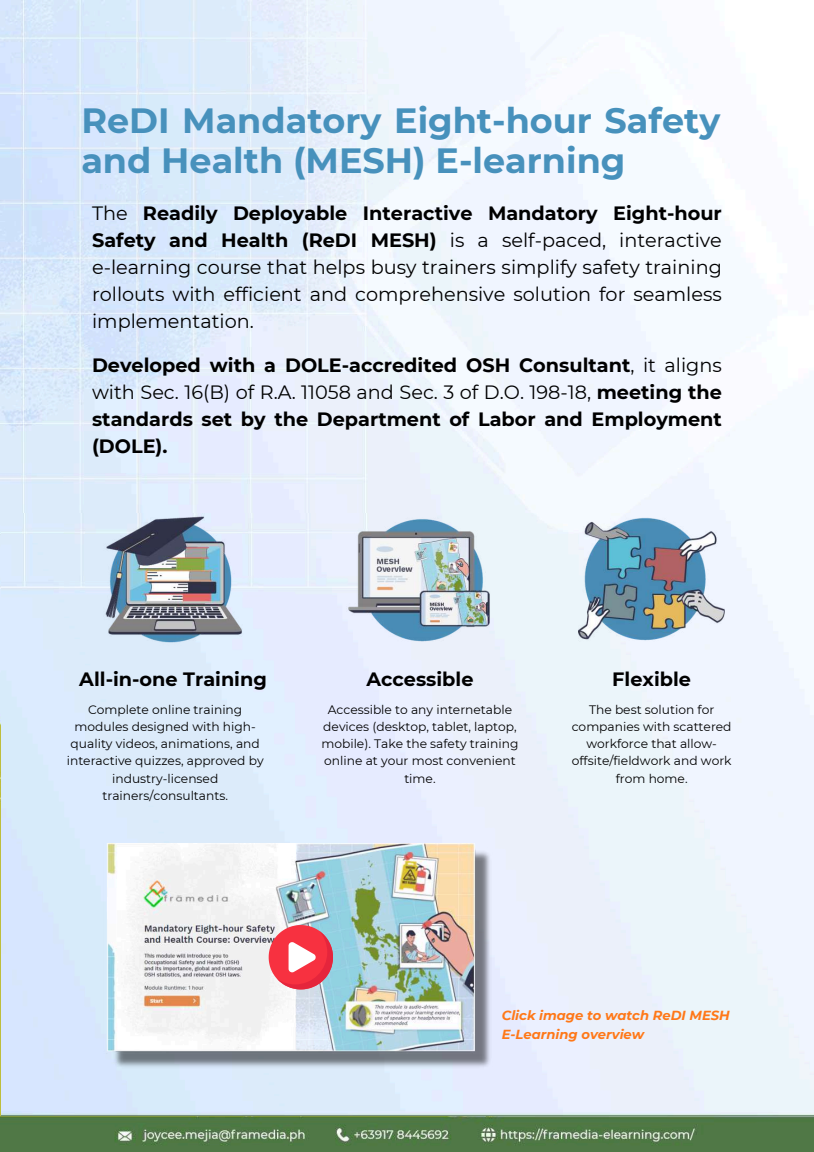
<style>
.page{position:relative;width:814px;height:1152px;background:#fff}
.page>*{position:absolute;margin:0;border:0;box-sizing:border-box;transform-origin:0 0}
.t1{font:700 35px/40.1px "Montserrat";color:#4791bc}
.t2{font:19.25px/26.9px "Montserrat";color:#000;text-align:justify}
.t3{font:700 19.25px/26.9px "Montserrat";color:#000;text-align:justify}
.t4{font:italic 700 13.12px/18.4px "Montserrat";color:#ff7818}
.t5{font:12.25px/17.1px "Montserrat";color:#000;text-align:center}
.s1{font-weight:700}
.s2{font-weight:400}
</style>
<div class="page">
<img style="left:0;top:513px;width:814px;height:638px">
<img style="left:0;top:0;width:730px;height:513px">
<img style="left:2px;top:513px;width:812px;height:601px">
<img style="left:100px;top:513px;width:147px;height:133px">
<img style="left:347px;top:513px;width:147px;height:133px">
<img style="left:578px;top:513px;width:147px;height:133px">
<img style="left:100px;top:843px;width:401px;height:226px">
<svg style="left:269px;top:924px;width:64px;height:65px"></svg>
<h1 class="t1" style="left:81px;top:100px;width:640px">ReDI Mandatory Eight-hour Safety and Health (MESH) E-learning</h1>
<p class="t2" style="left:92px;top:199px;width:631px">The <span class="s1">Readily Deployable Interactive Mandatory Eight-hour Safety and Health (ReDI MESH)</span> is a self-paced, interactive e-learning course that helps busy trainers simplify safety training rollouts with efficient and comprehensive solution for seamless implementation.</p>
<h2 class="t3" style="left:92px;top:351px;width:631px">Developed with a DOLE-accredited OSH Consultant<span class="s2">, it aligns with Sec. 16(B) of R.A. 11058 and Sec. 3 of D.O. 198-18,</span> meeting the standards set by the Department of Labor and Employment (DOLE).</h2>
<h2 class="t3" style="left:79px;top:665px;width:189px">All-in-one Training</h2>
<p class="t5" style="left:67px;top:701px;width:198px">Complete online training modules designed with high&shy;quality videos, animations, and interactive quizzes, approved by industry-licensed trainers/consultants.</p>
<h2 class="t3" style="left:366px;top:665px;width:109px">Accessible</h2>
<p class="t5" style="left:321px;top:701px;width:199px">Accessible to any internetable devices (desktop, tablet, laptop, mobile). Take the safety training online at your most convenient time.</p>
<h2 class="t3" style="left:612px;top:665px;width:80px">Flexible</h2>
<p class="t5" style="left:572px;top:701px;width:161px">The best solution for companies with scattered workforce that allow&shy;offsite/fieldwork and work from home.</p>
<p class="t4" style="left:502px;top:1006px;width:230px">Click image to watch ReDI MESH<br>E-Learning overview</p>
</div>
